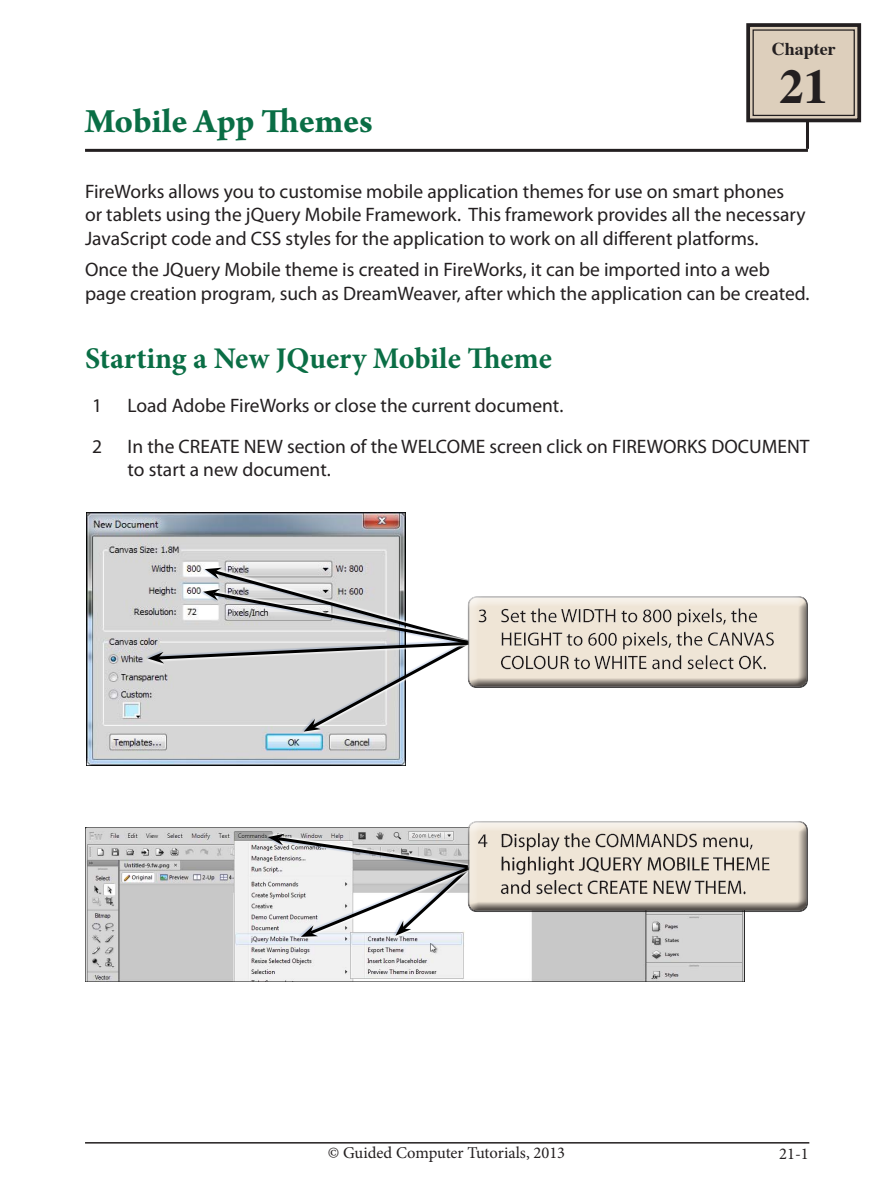
<style>
.page{position:relative;width:893px;height:1191px;background:#fff}
.page>*{position:absolute;margin:0;border:0;box-sizing:border-box;transform-origin:0 0}
.Index_section{font:700 48.3px "Times";color:#231f20}
.Chapter_Title{font:700 36px "Arno Pro";color:#0a6e45}
.Sub-Head{font:700 30px "Minion Pro";letter-spacing:-.005em;color:#0a6e45}
.Paragraph{font:19.5px/23.4px "Myriad Pro";color:#231f20}
.Body{font:19.5px/23.4px "Myriad Pro";color:#231f20}
.Index_section-2{font:700 18px "Times";color:#231f20}
.Body-2{font:16.5px "Minion Pro";color:#231f20}
</style>
<div class="page">
<hr style="left:85px;top:1142px;width:724px;height:1px;background:#231f20">
<hr style="left:85px;top:149px;width:723px;height:3px;background:#231f20">
<hr style="left:806px;top:121px;width:3px;height:28px;background:#231f20">
<svg style="left:746px;top:23px;width:116px;height:100px;background:#c2b6a6"></svg>
<div style="left:752px;top:29px;width:103px;height:87px;border:1px solid #231f20"></div>
<img style="left:86px;top:512px;width:319px;height:253px">
<img style="left:85px;top:827px;width:659px;height:154px">
<div style="left:301px;top:640px;width:169px;height:93px;background:#1a4eab;opacity:.18"></div>
<div style="left:298px;top:864px;width:173px;height:74px;background:#1a4eab;opacity:.18"></div>
<svg style="left:268px;top:827px;width:477px;height:109px"></svg>
<div style="left:468px;top:820px;width:340px;height:85px;background:#c1c1c0"></div>
<div style="left:468px;top:822px;width:340px;height:91px;background:#231f20;opacity:.75"></div>
<svg style="left:148px;top:568px;width:322px;height:163px"></svg>
<div style="left:468px;top:595px;width:340px;height:87px;background:#c2c0c0"></div>
<div style="left:468px;top:597px;width:340px;height:91px;background:#231f20;opacity:.75"></div>
<p class="Chapter_Title" style="left:85px;top:100px;width:289px">Mobile App Themes</p>
<p class="Index_section-2" style="left:772px;top:31px;width:65px">Chapter</p>
<p class="Index_section" style="left:780px;top:40px;width:50px">21</p>
<p class="Paragraph" style="left:85px;top:179px;width:722px">FireWorks allows you to customise mobile application themes for use on smart phones or tablets using the jQuery Mobile Framework. This framework provides all the necessary<br>JavaScript code and CSS styles for the application to work on all different platforms.</p>
<p class="Paragraph" style="left:85px;top:258px;width:726px">Once the JQuery Mobile theme is created in FireWorks, it can be imported into a web page creation program, such as DreamWeaver, after which the application can be created.</p>
<p class="Sub-Head" style="left:85px;top:337px;width:468px">Starting a New JQuery Mobile Theme</p>
<p class="Body" style="left:92px;top:394px;width:12px">1</p>
<p class="Body" style="left:128px;top:394px;width:437px">Load Adobe FireWorks or close the current document.</p>
<p class="Body" style="left:92px;top:434px;width:12px">2</p>
<p class="Body" style="left:128px;top:434px;width:683px">In the CREATE NEW section of the WELCOME screen click on FIREWORKS DOCUMENT to start a new document.</p>
<p class="Body-2" style="left:328px;top:1141px;width:239px">© Guided Computer Tutorials, 2013</p>
<p class="Body-2" style="left:779px;top:1142px;width:31px">21-1</p>
</div>
